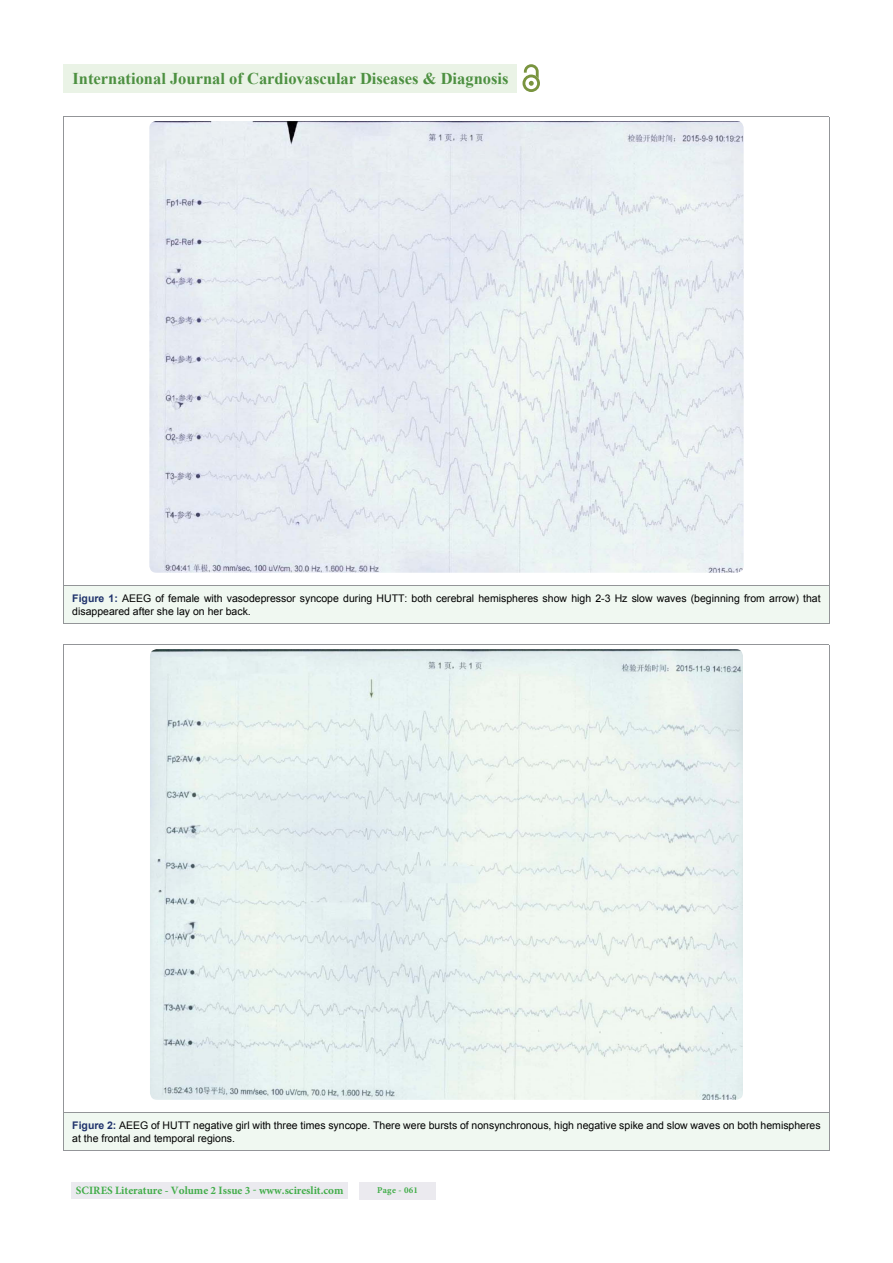
<style>
.page{position:relative;width:893px;height:1263px;background:#fff}
.page>*{position:absolute;margin:0;border:0;box-sizing:border-box;transform-origin:0 0}
.t1{font:700 16.5px "Times New Roman";color:#4d9041}
.t2{font:700 11.25px "Minion Pro";color:#41ad49}
.t3{font:10.5px/13.5px "Arial";color:#000}
.t4{font:700 9px "Minion Pro";letter-spacing:.03em;color:#41ad49}
.s1{font-weight:700;color:#20336c}
</style>
<div class="page">
<div style="left:72px;top:1182px;width:276px;height:17px;background:#ebeaef"></div>
<div style="left:359px;top:1182px;width:77px;height:17px;background:#ebeaef"></div>
<div style="left:64px;top:64px;width:453px;height:28px;background:#eaf3e6"></div>
<img style="left:537px;top:67px;width:2px;height:8px">
<img style="left:522px;top:75px;width:18px;height:17px">
<svg style="left:524px;top:64px;width:13px;height:25px"></svg>
<div style="left:64px;top:585px;width:765px;height:39px;background:#f0f8f1"></div>
<img style="left:149px;top:121px;width:595px;height:452px;border-radius:7px">
<div style="left:64px;top:1113px;width:765px;height:38px;background:#f0f8f1"></div>
<hr style="left:64px;top:1113px;width:765px;height:1px;background:#939598">
<hr style="left:64px;top:1151px;width:765px;height:1px;background:#939598">
<img style="left:150px;top:649px;width:593px;height:451px;border-radius:7px">
<h1 class="t1" style="left:72px;top:69px;width:438px">International Journal of Cardiovascular Diseases &amp; Diagnosis</h1>
<p class="t3" style="left:72px;top:591px;width:750px"><span class="s1">Figure 1:</span> AEEG of female with vasodepressor syncope during HUTT: both cerebral hemispheres show high 2-3 Hz slow waves (beginning from arrow) that disappeared after she lay on her back.</p>
<p class="t3" style="left:72px;top:1118px;width:750px"><span class="s1">Figure 2:</span> AEEG of HUTT negative girl with three times syncope. There were bursts of nonsynchronous, high negative spike and slow waves on both hemispheres at the frontal and temporal regions.</p>
<p class="t2" style="left:76px;top:1186px;width:269px">SCIRES Literature - Volume 2 Issue 3 - www.scireslit.com</p>
<p class="t4" style="left:377px;top:1186px;width:42px">Page - 061</p>
</div>
